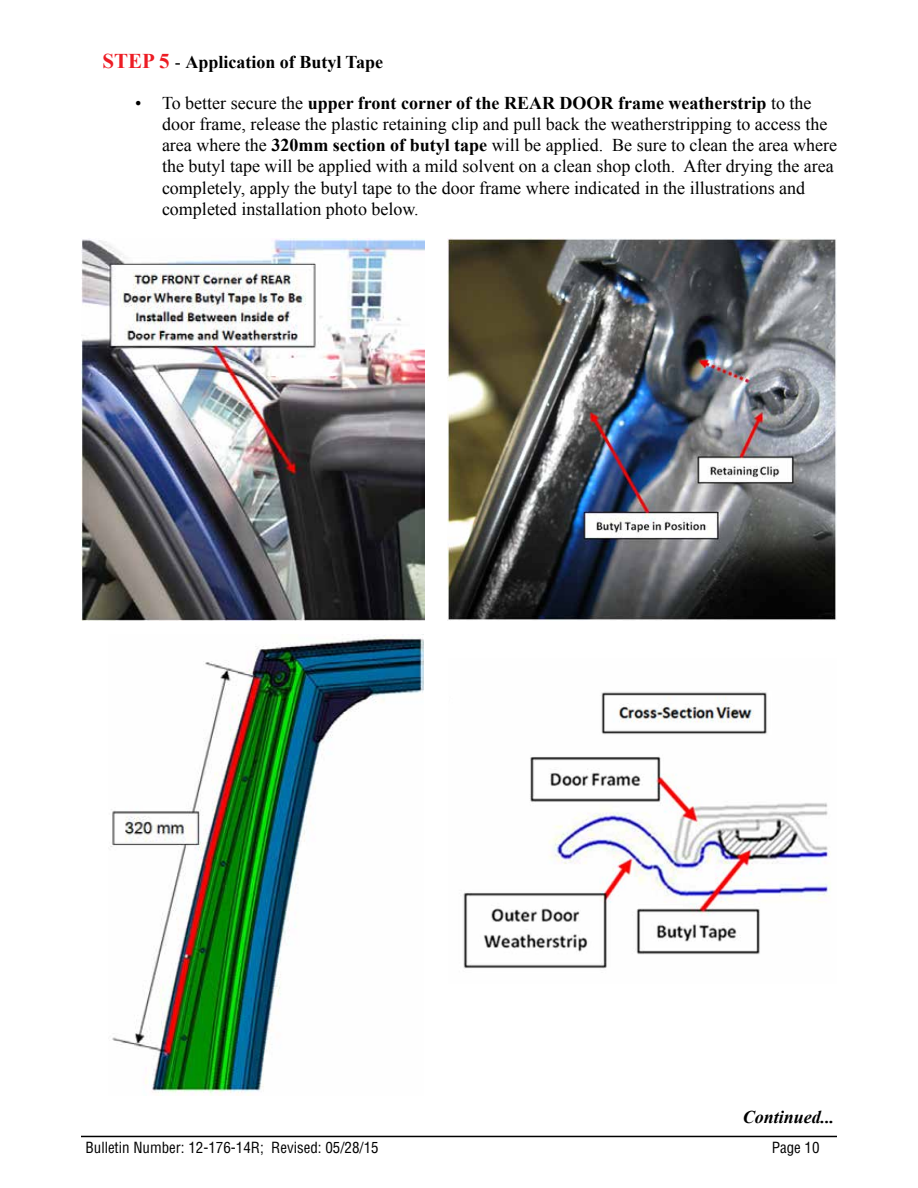
<style>
.page{position:relative;width:918px;height:1188px;background:#fff}
.page>*{position:absolute;margin:0;border:0;box-sizing:border-box;transform-origin:0 0}
.t1{font:18px/21px "Times New Roman";color:#000}
.t2{font:700 18px "Times New Roman";color:#000}
.t3{font:italic 700 18px "Times New Roman";color:#000}
.t4{font:condensed 15px "Helvetica LT Std";color:#000}
.s1{font-size:21px;color:#ed1c24}
.s2{font-weight:400}
.s3{font-weight:700}
</style>
<div class="page">
<hr style="left:81px;top:1136px;width:756px;height:1px;background:#000">
<img style="left:81px;top:238px;width:343px;height:383px">
<img style="left:448px;top:238px;width:389px;height:382px">
<img style="left:463px;top:690px;width:368px;height:279px">
<img style="left:110px;top:634px;width:313px;height:462px">
<p class="t2" style="left:103px;top:50px;width:282px"><span class="s1">STEP 5</span> <span class="s2">-</span> Application of Butyl Tape</p>
<p class="t1" style="left:162px;top:93px;width:677px;text-indent:-27px">• To better secure the <span class="s3">upper front corner of the REAR DOOR frame weatherstrip</span> to the door frame, release the plastic retaining clip and pull back the weatherstripping to access the area where the <span class="s3">320mm section of butyl tape</span> will be applied. Be sure to clean the area where the butyl tape will be applied with a mild solvent on a clean shop cloth. After drying the area completely, apply the butyl tape to the door frame where indicated in the illustrations and completed installation photo below.</p>
<p class="t3" style="left:743px;top:1105px;width:93px">Continued...</p>
<p class="t4" style="left:86px;top:1138px;width:295px">Bulletin Number: 12-176-14R; Revised: 05/28/15</p>
<p class="t4" style="left:772px;top:1138px;width:49px">Page 10</p>
</div>
